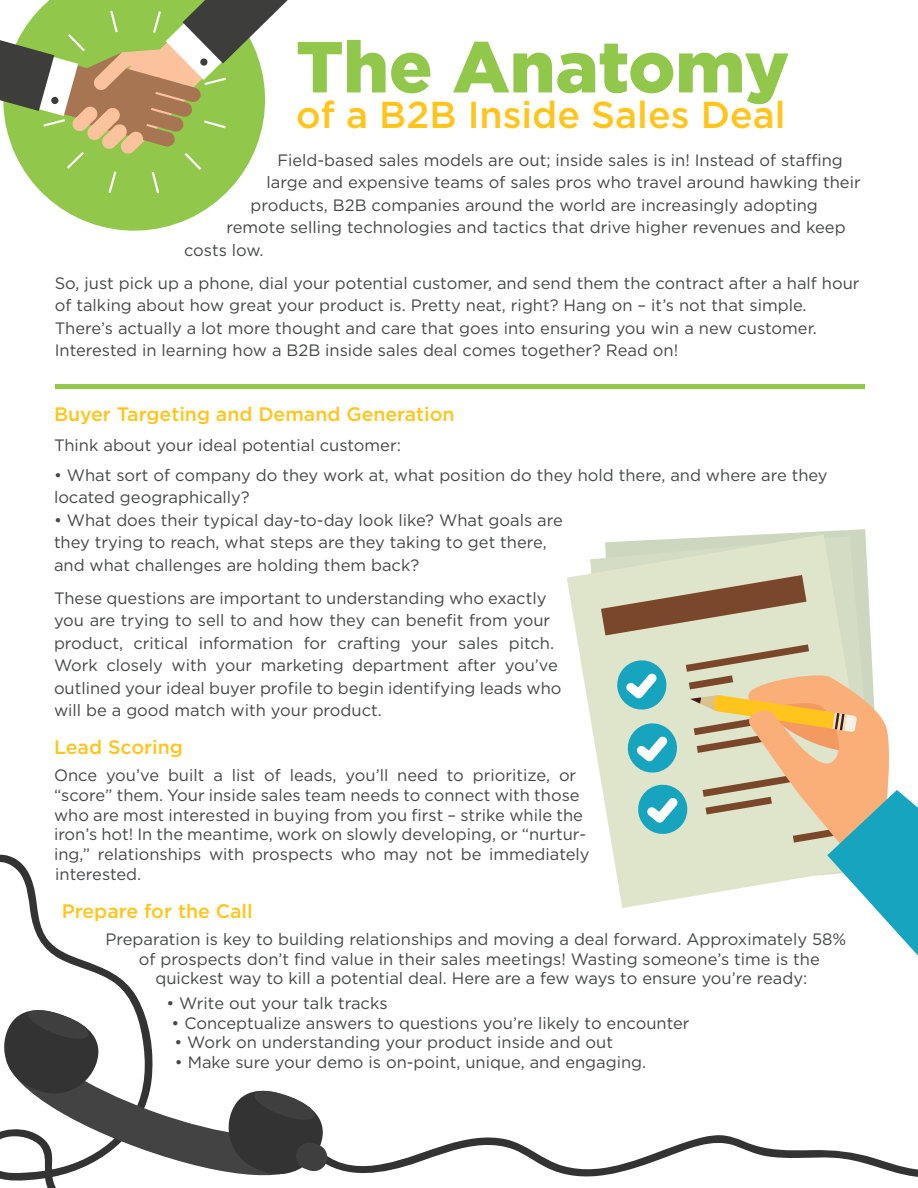
<style>
.page{position:relative;width:918px;height:1188px;background:#fff}
.page>*{position:absolute;margin:0;border:0;box-sizing:border-box;transform-origin:0 0}
.t1{font:900 72px "Gotham";color:#91c84c}
.t2{font:500 37.5px "Gotham";color:#ffc51d}
.t3{font:500 19.5px "Gotham";color:#ffc51d}
.t4{font:16.5px/22.5px "Gotham";color:#454647}
</style>
<div class="page">
<svg style="left:42px;top:193px;width:184px;height:38px;fill:#91c84c"></svg>
<svg style="left:0;top:0;width:288px;height:193px"></svg>
<hr style="left:55px;top:384px;width:810px;height:4px;background:#91c84c">
<svg style="left:567px;top:534px;width:304px;height:329px;fill:#dfe5cb"></svg>
<svg style="left:601px;top:575px;width:206px;height:60px"></svg>
<svg style="left:615px;top:644px;width:303px;height:312px"></svg>
<svg style="left:0;top:854px;width:149px;height:334px"></svg>
<svg style="left:0;top:1027px;width:223px;height:158px"></svg>
<svg style="left:223px;top:1090px;width:695px;height:87px"></svg>
<svg style="left:0;top:1006px;width:104px;height:93px"></svg>
<h1 class="t1" style="left:296px;top:17px;width:495px">The Anatomy</h1>
<h2 class="t2" style="left:296px;top:94px;width:491px">of a B2B Inside Sales Deal</h2>
<p class="t4" style="left:277px;top:148px;width:567px">Field-based sales models are out; inside sales is in! Instead of staffing</p>
<p class="t4" style="left:267px;top:171px;width:596px">large and expensive teams of sales pros who travel around hawking their</p>
<p class="t4" style="left:251px;top:193px;width:569px">products, B2B companies around the world are increasingly adopting</p>
<p class="t4" style="left:227px;top:216px;width:621px">remote selling technologies and tactics that drive higher revenues and keep</p>
<p class="t4" style="left:184px;top:238px;width:81px">costs low.</p>
<p class="t4" style="left:55px;top:271px;width:806px">So, just pick up a phone, dial your potential customer, and send them the contract after a half hour of talking about how great your product is. Pretty neat, right? Hang on – it’s not that simple.<br>There’s actually a lot more thought and care that goes into ensuring you win a new customer.<br>Interested in learning how a B2B inside sales deal comes together? Read on!</p>
<p class="t3" style="left:54px;top:403px;width:402px">Buyer Targeting and Demand Generation</p>
<p class="t4" style="left:54px;top:433px;width:348px">Think about your ideal potential customer:</p>
<p class="t4" style="left:54px;top:463px;width:775px">• What sort of company do they work at, what position do they hold there, and where are they located geographically?</p>
<p class="t4" style="left:54px;top:508px;width:510px">• What does their typical day-to-day look like? What goals are they trying to reach, what steps are they taking to get there, and what challenges are holding them back?</p>
<p class="t4" style="left:54px;top:586px;width:509px">These questions are important to understanding who exactly you are trying to sell to and how they can benefit from your product, critical information for crafting your sales pitch.<br>Work closely with your marketing department after you’ve outlined your ideal buyer profile to begin identifying leads who will be a good match with your product.</p>
<p class="t3" style="left:54px;top:736px;width:130px">Lead Scoring</p>
<p class="t4" style="left:54px;top:765px;width:537px;line-height:19.8px">Once you’ve built a list of leads, you’ll need to prioritize, or “score” them. Your inside sales team needs to connect with those who are most interested in buying from you first – strike while the iron’s hot! In the meantime, work on slowly developing, or “nurtur&shy;ing,” relationships with prospects who may not be immediately interested.</p>
<p class="t3" style="left:62px;top:900px;width:192px">Prepare for the Call</p>
<p class="t4" style="left:105px;top:927px;width:742px">Preparation is key to building relationships and moving a deal forward. Approximately 58%</p>
<p class="t4" style="left:139px;top:947px;width:682px">of prospects don’t find value in their sales meetings! Wasting someone’s time is the</p>
<p class="t4" style="left:155px;top:967px;width:654px">quickest way to kill a potential deal. Here are a few ways to ensure you’re ready:</p>
<p class="t4" style="left:166px;top:991px;width:223px">• Write out your talk tracks</p>
<p class="t4" style="left:172px;top:1011px;width:519px">• Conceptualize answers to questions you’re likely to encounter</p>
<p class="t4" style="left:174px;top:1031px;width:440px">• Work on understanding your product inside and out</p>
<p class="t4" style="left:175px;top:1051px;width:473px">• Make sure your demo is on-point, unique, and engaging.</p>
</div>
